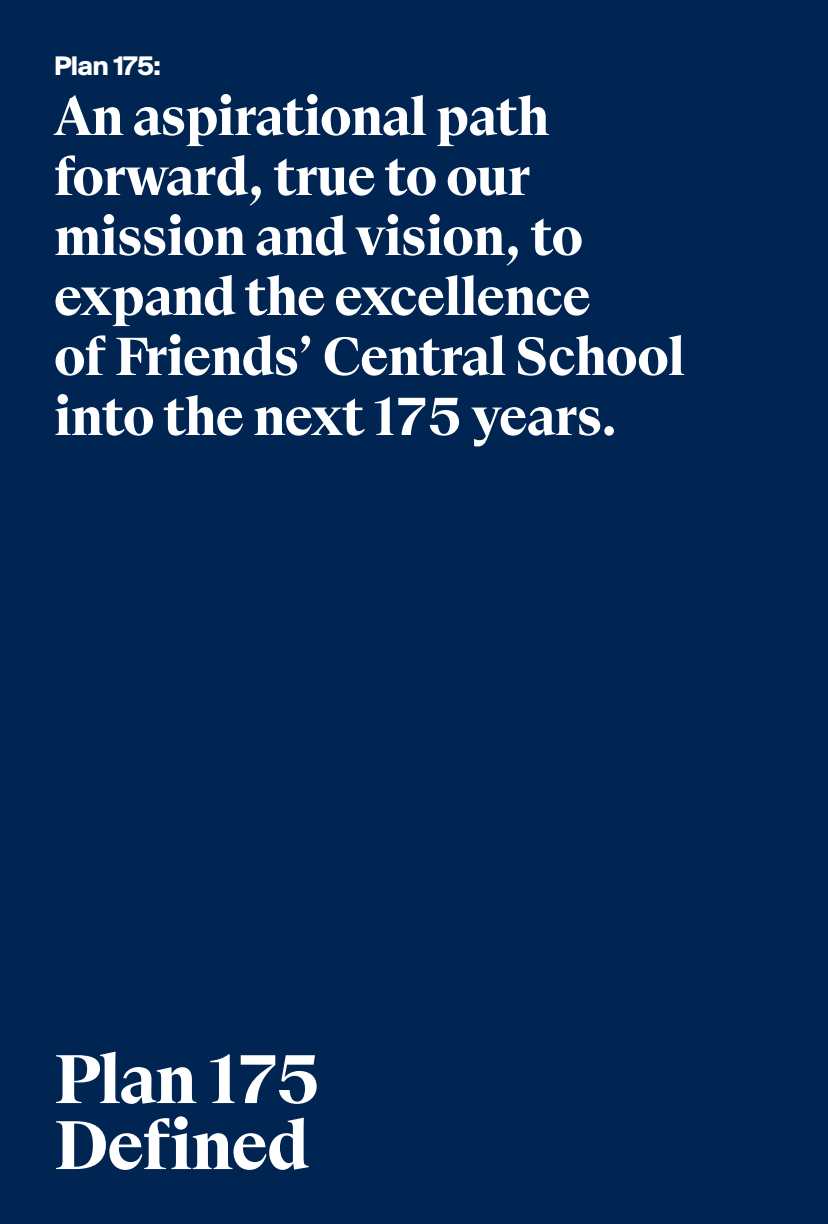
<style>
.page{position:relative;width:828px;height:1224px;background:#002553}
.page>*{position:absolute;margin:0;border:0;box-sizing:border-box;transform-origin:0 0}
.head_1_serif{font:700 72px/66px "Suisse BP Serif";letter-spacing:-.02em;color:#fff}
.intro_1{font:700 56px/60px "Suisse BP Serif";letter-spacing:-.02em;color:#fff}
.intro_1-2{font:700 28px "Suisse BP Intl";letter-spacing:-.02em;color:#fff}
</style>
<div class="page">
<p class="intro_1-2" style="left:54px;top:49px;width:108px">Plan 175:</p>
<p class="intro_1" style="left:54px;top:86px;width:633px">An aspirational path forward, true to our mission and vision, to expand the excellence<br>of Friends’ Central School into the next 175 years.</p>
<p class="head_1_serif" style="left:54px;top:1046px;width:268px">Plan 175<br>Defined</p>
</div>
